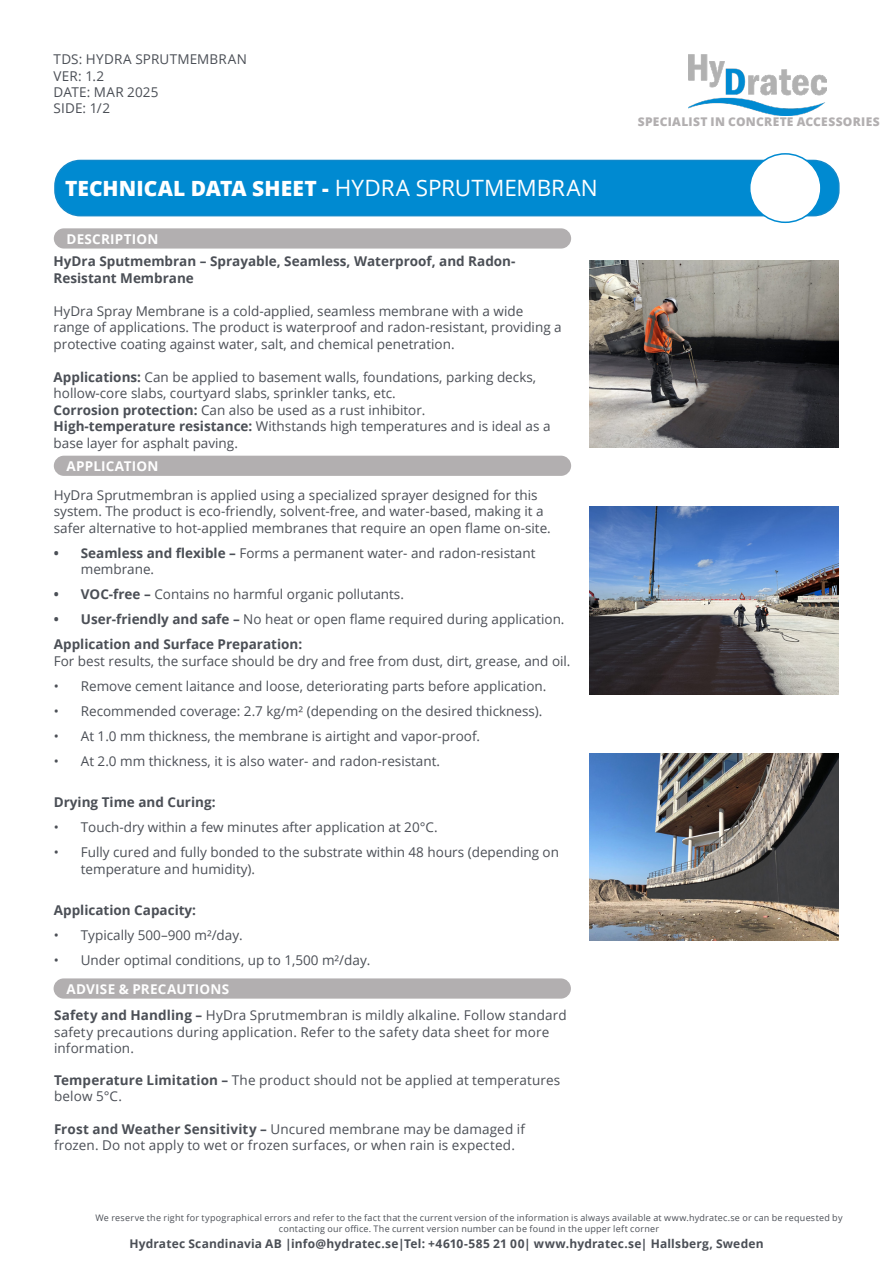
<style>
.page{position:relative;width:893px;height:1263px;background:#fff}
.page>*{position:absolute;margin:0;border:0;box-sizing:border-box;transform-origin:0 0}
.TDS_bold{font:800 21px "Open Sans";letter-spacing:.005em;color:#fff}
.Text{font:13.5px/16.5px "Open Sans";color:#4b4f56}
.Text-2{font:700 13.5px/16.5px "Open Sans";color:#4b4f56}
.Under_rubrik{font:700 13.5px "Open Sans";letter-spacing:.015em;color:#fff}
.Text-3{font:700 12px "Open Sans";letter-spacing:.015em;color:#4b4f56}
.Text-4{font:800 12px "Open Sans";letter-spacing:.025em;color:#b2afb0}
.Text-5{font:9px/10.8px "Open Sans";letter-spacing:.025em;color:#4b4f56;text-align:center}
.s1{font-weight:400;font-size:22.5px}
.s2{font-weight:700}
</style>
<div class="page">
<div style="left:55px;top:160px;width:784px;height:56px;background:#008ad1;border-radius:25px"></div>
<div style="left:54px;top:160px;width:786px;height:56px;border:2px solid #1289ca;border-radius:25px"></div>
<div style="left:750px;top:154px;width:71px;height:68px;background:#fff;border-radius:50%"></div>
<div style="left:749px;top:153px;width:73px;height:70px;border:2px solid #008ad1;border-radius:50%"></div>
<img style="left:688px;top:55px;width:138px;height:60px">
<div style="left:54px;top:228px;width:517px;height:21px;background:#b2afb0;border-radius:10px"></div>
<div style="left:54px;top:456px;width:517px;height:20px;background:#b2afb0;border-radius:10px"></div>
<img style="left:589px;top:261px;width:250px;height:187px">
<img style="left:589px;top:507px;width:250px;height:187px">
<img style="left:589px;top:753px;width:250px;height:187px">
<div style="left:54px;top:978px;width:517px;height:21px;background:#b2afb0;border-radius:10px"></div>
<p class="Text" style="left:54px;top:51px;width:195px">TDS: HYDRA SPRUTMEMBRAN</p>
<p class="Text" style="left:54px;top:67px;width:52px">VER: 1.2</p>
<p class="Text" style="left:54px;top:83px;width:106px">DATE: MAR 2025</p>
<p class="Text" style="left:54px;top:99px;width:58px">SIDE: 1/2</p>
<p class="TDS_bold" style="left:65px;top:172px;width:534px">TECHNICAL DATA SHEET - <span class="s1">HYDRA SPRUTMEMBRAN</span></p>
<p class="Under_rubrik" style="left:67px;top:229px;width:93px">DESCRIPTION</p>
<p class="Text-2" style="left:54px;top:253px;width:463px">HyDra Sputmembran – Sprayable, Seamless, Waterproof, and Radon-<br>Resistant Membrane</p>
<p class="Text" style="left:54px;top:302px;width:510px">HyDra Spray Membrane is a cold-applied, seamless membrane with a wide range of applications. The product is waterproof and radon-resistant, providing a protective coating against water, salt, and chemical penetration.</p>
<p class="Text" style="left:54px;top:368px;width:498px"><span class="s2">Applications:</span> Can be applied to basement walls, foundations, parking decks, hollow-core slabs, courtyard slabs, sprinkler tanks, etc.<br><span class="s2">Corrosion protection:</span> Can also be used as a rust inhibitor.<br><span class="s2">High-temperature resistance:</span> Withstands high temperatures and is ideal as a base layer for asphalt paving.</p>
<p class="Text" style="left:54px;top:486px;width:499px">HyDra Sprutmembran is applied using a specialized sprayer designed for this system. The product is eco-friendly, solvent-free, and water-based, making it a safer alternative to hot-applied membranes that require an open flame on-site.</p>
<p class="Text" style="left:81px;top:544px;width:456px;text-indent:-27px"><span class="s2">• Seamless and flexible –</span> Forms a permanent water- and radon-resistant membrane.</p>
<p class="Text" style="left:54px;top:585px;width:352px"><span class="s2">• VOC-free –</span> Contains no harmful organic pollutants.</p>
<p class="Text" style="left:54px;top:610px;width:512px"><span class="s2">• User-friendly and safe –</span> No heat or open flame required during application.</p>
<p class="Text" style="left:54px;top:635px;width:518px"><span class="s2">Application and Surface Preparation:<br></span>For best results, the surface should be dry and free from dust, dirt, grease, and oil.</p>
<p class="Text" style="left:54px;top:677px;width:494px">• Remove cement laitance and loose, deteriorating parts before application.</p>
<p class="Text" style="left:54px;top:702px;width:490px">• Recommended coverage: 2.7 kg/m² (depending on the desired thickness).</p>
<p class="Text" style="left:54px;top:727px;width:428px">• At 1.0 mm thickness, the membrane is airtight and vapor-proof.</p>
<p class="Text" style="left:54px;top:752px;width:388px">• At 2.0 mm thickness, it is also water- and radon-resistant.</p>
<p class="Text-2" style="left:54px;top:793px;width:163px">Drying Time and Curing:</p>
<p class="Text" style="left:54px;top:818px;width:385px">• Touch-dry within a few minutes after application at 20°C.</p>
<p class="Text" style="left:81px;top:843px;width:480px;text-indent:-27px">• Fully cured and fully bonded to the substrate within 48 hours (depending on temperature and humidity).</p>
<p class="Text-2" style="left:54px;top:902px;width:144px">Application Capacity:</p>
<p class="Text" style="left:54px;top:927px;width:190px">• Typically 500–900 m²/day.</p>
<p class="Text" style="left:54px;top:952px;width:318px">• Under optimal conditions, up to 1,500 m²/day.</p>
<p class="Under_rubrik" style="left:66px;top:979px;width:164px">ADVISE &amp; PRECAUTIONS</p>
<p class="Text" style="left:54px;top:1007px;width:514px"><span class="s2">Safety and Handling –</span> HyDra Sprutmembran is mildly alkaline. Follow standard safety precautions during application. Refer to the safety data sheet for more information.</p>
<p class="Text" style="left:54px;top:1072px;width:508px"><span class="s2">Temperature Limitation –</span> The product should not be applied at temperatures below 5°C.</p>
<p class="Text" style="left:54px;top:1120px;width:473px"><span class="s2">Frost and Weather Sensitivity –</span> Uncured membrane may be damaged if frozen. Do not apply to wet or frozen surfaces, or when rain is expected.</p>
<p class="Under_rubrik" style="left:67px;top:456px;width:93px">APPLICATION</p>
<p class="Text-4" style="left:638px;top:113px;width:243px">SPECIALIST IN CONCRETE ACCESSORIES</p>
<p class="Text-5" style="left:96px;top:1212px;width:748px">We reserve the right for typographical errors and refer to the fact that the current version of the information is always available at www.hydratec.se or can be requested by contacting our office. The current version number can be found in the upper left corner</p>
<p class="Text-3" style="left:129px;top:1235px;width:636px">Hydratec Scandinavia AB |info@hydratec.se|Tel: +4610-585 21 00| www.hydratec.se| Hallsberg, Sweden</p>
</div>
